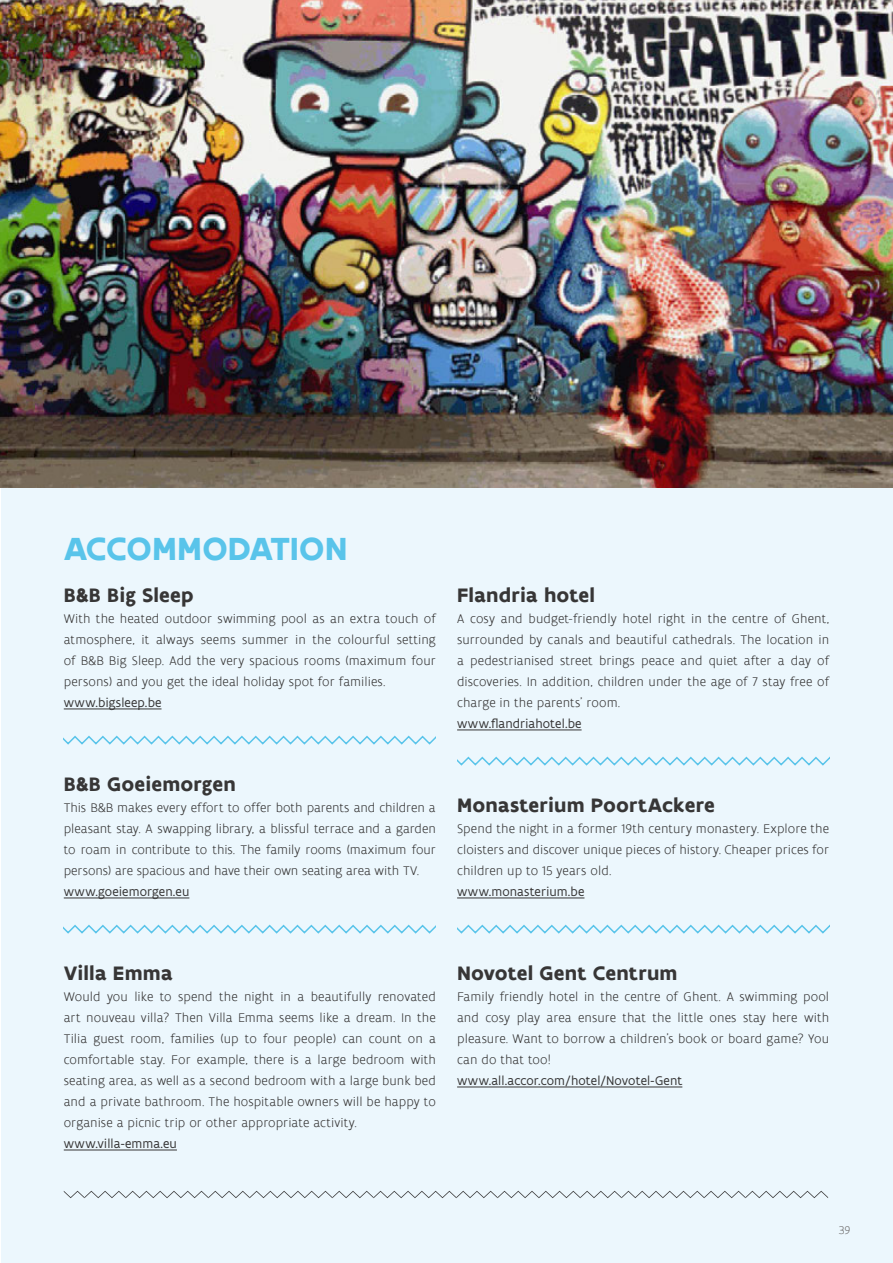
<style>
.page{position:relative;width:893px;height:1263px;background:#fff}
.page>*{position:absolute;margin:0;border:0;box-sizing:border-box;transform-origin:0 0}
.titel_3_H4{font:700 34.5px "Flanders Art Sans";letter-spacing:.005em;color:#59c4ea}
.naam_H5{font:700 21px "Flanders Art Sans";letter-spacing:.01em;color:#373636}
.body_P{font:300 13.5px/21px "Flanders Art Sans";color:#373636;text-align:justify}
.webadres_P{font:13.5px "Flanders Art Sans";letter-spacing:.005em;color:#373636}
.t1{font:300 12px "Flanders Art Sans";color:#706f6f}
</style>
<div class="page">
<div style="left:1px;top:0;width:892px;height:1263px;background:#ecf7fd"></div>
<img style="left:0;top:0;width:893px;height:487px">
<svg style="left:64px;top:1191px;width:764px;height:7px"></svg>
<hr style="left:64px;top:709px;width:98px;height:1px;background:#373636">
<hr style="left:64px;top:898px;width:125px;height:1px;background:#373636">
<hr style="left:64px;top:1150px;width:113px;height:1px;background:#373636">
<svg style="left:64px;top:735px;width:372px;height:10px"></svg>
<svg style="left:64px;top:924px;width:372px;height:10px"></svg>
<hr style="left:457px;top:730px;width:125px;height:1px;background:#373636">
<hr style="left:457px;top:898px;width:127px;height:1px;background:#373636">
<hr style="left:457px;top:1087px;width:225px;height:1px;background:#373636">
<svg style="left:457px;top:756px;width:372px;height:10px"></svg>
<svg style="left:457px;top:924px;width:372px;height:10px"></svg>
<h4 class="titel_3_H4" style="left:64px;top:526px;width:285px">ACCOMMODATION</h4>
<h5 class="naam_H5" style="left:64px;top:581px;width:131px">B&amp;B Big Sleep</h5>
<p class="body_P" style="left:64px;top:608px;width:374px">With the heated outdoor swimming pool as an extra touch of atmosphere, it always seems summer in the colourful setting of B&amp;B Big Sleep. Add the very spacious rooms (maximum four persons) and you get the ideal holiday spot for families.</p>
<p class="webadres_P" style="left:64px;top:694px;width:99px">www.bigsleep.be</p>
<h5 class="naam_H5" style="left:64px;top:770px;width:174px">B&amp;B Goeiemorgen</h5>
<p class="body_P" style="left:64px;top:797px;width:374px">This B&amp;B makes every effort to offer both parents and children a pleasant stay. A swapping library, a blissful terrace and a garden to roam in contribute to this. The family rooms (maximum four persons) are spacious and have their own seating area with TV.</p>
<p class="webadres_P" style="left:64px;top:883px;width:127px">www.goeiemorgen.eu</p>
<h5 class="naam_H5" style="left:457px;top:581px;width:140px">Flandria hotel</h5>
<p class="body_P" style="left:457px;top:608px;width:374px">A cosy and budget-friendly hotel right in the centre of Ghent, surrounded by canals and beautiful cathedrals. The location in a pedestrianised street brings peace and quiet after a day of discoveries. In addition, children under the age of 7 stay free of charge in the parents’ room.</p>
<p class="webadres_P" style="left:457px;top:715px;width:126px">www.flandriahotel.be</p>
<h5 class="naam_H5" style="left:457px;top:791px;width:259px">Monasterium PoortAckere</h5>
<p class="body_P" style="left:457px;top:818px;width:374px">Spend the night in a former 19th century monastery. Explore the cloisters and discover unique pieces of history. Cheaper prices for children up to 15 years old.</p>
<p class="webadres_P" style="left:457px;top:883px;width:129px">www.monasterium.be</p>
<h5 class="naam_H5" style="left:64px;top:959px;width:111px">Villa Emma</h5>
<p class="body_P" style="left:64px;top:986px;width:374px">Would you like to spend the night in a beautifully renovated art nouveau villa? Then Villa Emma seems like a dream. In the Tilia guest room, families (up to four people) can count on a comfortable stay. For example, there is a large bedroom with seating area, as well as a second bedroom with a large bunk bed and a private bathroom. The hospitable owners will be happy to organise a picnic trip or other appropriate activity.</p>
<p class="webadres_P" style="left:64px;top:1135px;width:115px">www.villa-emma.eu</p>
<h5 class="naam_H5" style="left:457px;top:959px;width:222px">Novotel Gent Centrum</h5>
<p class="body_P" style="left:457px;top:986px;width:374px">Family friendly hotel in the centre of Ghent. A swimming pool and cosy play area ensure that the little ones stay here with pleasure. Want to borrow a children’s book or board game? You can do that too!</p>
<p class="webadres_P" style="left:457px;top:1072px;width:227px">www.all.accor.com/hotel/Novotel-Gent</p>
<p class="t1" style="left:839px;top:1223px;width:13px">39</p>
</div>
